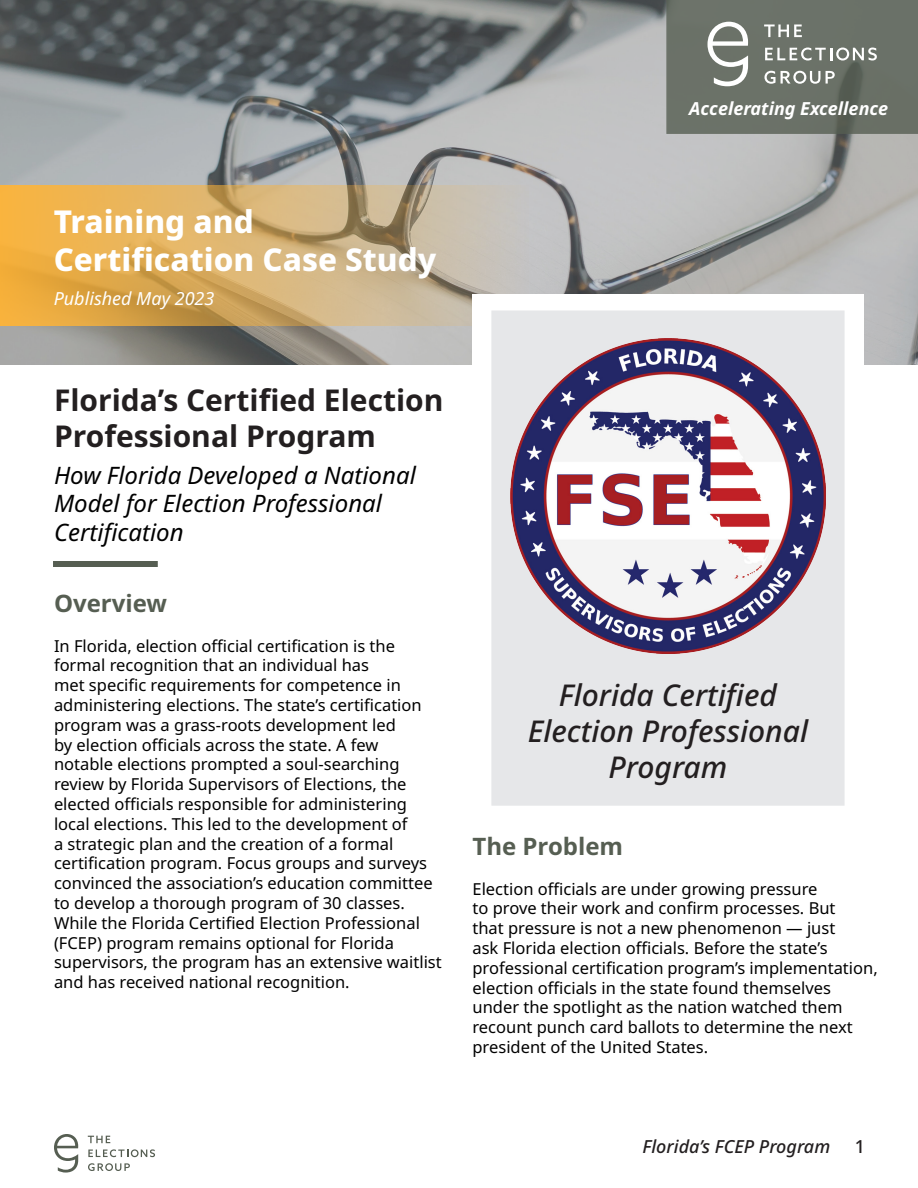
<style>
.page{position:relative;width:918px;height:1188px;background:#fff}
.page>*{position:absolute;margin:0;border:0;box-sizing:border-box;transform-origin:0 0}
.t1{font:800 31.5px/37.8px "Noto Sans";color:#fff}
.t2{font:700 30px/36px "Noto Sans";color:#231f20}
.t3{font:italic 500 30px/36px "Noto Sans";color:#231f20;text-align:center}
.t4{font:italic 24px/28.8px "Noto Sans";color:#000}
.t5{font:700 24px "Noto Sans";color:#565e52}
.t6{font:italic 700 18px "Noto Sans";color:#fff}
.t7{font:italic 500 18px "Noto Sans";color:#231f20}
.t8{font:italic 18px "Noto Sans";color:#fff}
.t9{font:500 18px "Noto Sans";color:#231f20}
.t10{font:16.5px/19.8px "Noto Sans";color:#000}
</style>
<div class="page">
<svg style="left:88px;top:1136px;width:22px;height:7px"></svg>
<svg style="left:88px;top:1149px;width:67px;height:8px"></svg>
<svg style="left:88px;top:1163px;width:42px;height:8px"></svg>
<svg style="left:54px;top:1134px;width:24px;height:39px"></svg>
<img style="left:0;top:0;width:918px;height:364px">
<svg style="left:0;top:186px;width:528px;height:140px;background:#d3af71"></svg>
<div style="left:472px;top:294px;width:392px;height:518px;background:#fff"></div>
<div style="left:491px;top:310px;width:354px;height:496px;background:#e6e7e9"></div>
<div style="left:53px;top:561px;width:105px;height:6px;background:#565e52"></div>
<svg style="left:666px;top:0;width:252px;height:134px;background:#737970"></svg>
<img style="left:510px;top:338px;width:315px;height:315px">
<p class="t6" style="left:689px;top:96px;width:200px">Accelerating Excellence</p>
<p class="t1" style="left:54px;top:204px;width:384px">Training and<br>Certification Case Study</p>
<p class="t8" style="left:54px;top:286px;width:162px">Published May 2023</p>
<p class="t2" style="left:54px;top:383px;width:391px">Florida’s Certified Election<br>Professional Program</p>
<p class="t4" style="left:54px;top:461px;width:363px">How Florida Developed a National<br>Model for Election Professional<br>Certification</p>
<p class="t5" style="left:54px;top:590px;width:115px">Overview</p>
<p class="t10" style="left:54px;top:636px;width:389px">In Florida, election official certification is the formal recognition that an individual has<br>met specific requirements for competence in administering elections. The state’s certification program was a grass-roots development led<br>by election officials across the state. A few<br>notable elections prompted a soul-searching review by Florida Supervisors of Elections, the elected officials responsible for administering local elections. This led to the development of<br>a strategic plan and the creation of a formal certification program. Focus groups and surveys convinced the association’s education committee to develop a thorough program of 30 classes.<br>While the Florida Certified Election Professional (FCEP) program remains optional for Florida supervisors, the program has an extensive waitlist and has received national recognition.</p>
<p class="t3" style="left:528px;top:677px;width:282px">Florida Certified<br>Election Professional<br>Program</p>
<p class="t5" style="left:472px;top:833px;width:152px">The Problem</p>
<p class="t10" style="left:472px;top:879px;width:407px">Election officials are under growing pressure<br>to prove their work and confirm processes. But<br>that pressure is not a new phenomenon — just<br>ask Florida election officials. Before the state’s professional certification program’s implementation, election officials in the state found themselves under the spotlight as the nation watched them recount punch card ballots to determine the next president of the United States.</p>
<p class="t7" style="left:643px;top:1134px;width:189px">Florida’s FCEP Program</p>
<p class="t9" style="left:855px;top:1137px;width:12px">1</p>
</div>
